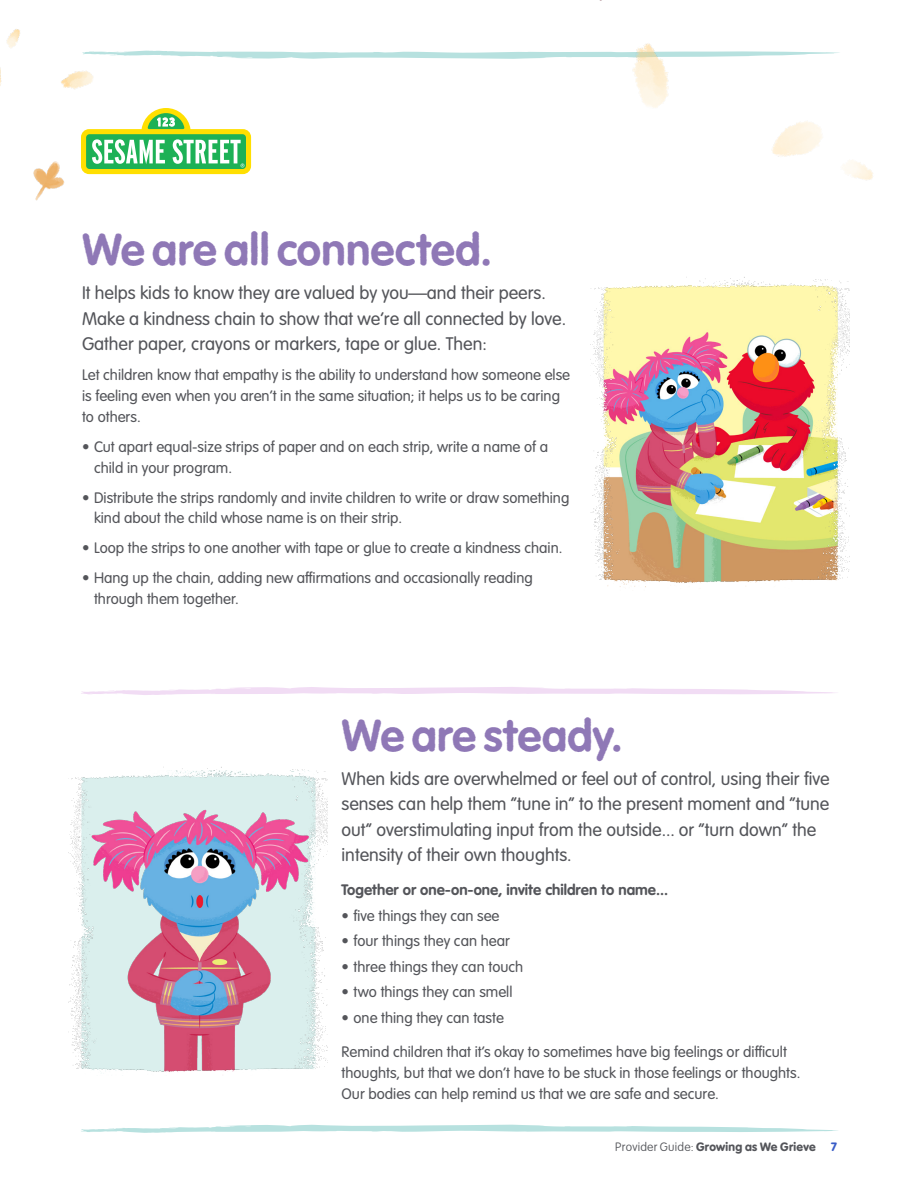
<style>
.page{position:relative;width:918px;height:1188px;background:#fff}
.page>*{position:absolute;margin:0;border:0;box-sizing:border-box;transform-origin:0 0}
.t1{font:44.85px "Sesame St Paper Tooth Beta 2";letter-spacing:-.01em;color:#8f78b6}
.Bullets{font:18px/25.3px "VAG Rounded Next";color:#54555a}
.Bullets-2{font:15px/20.9px "VAG Rounded Next";color:#54555a}
.Body{font:15px/20.9px "VAG Rounded Next";color:#54555a}
.Body-2{font:700 15px "VAG Rounded Next";color:#54555a}
.wes_s_voice{font:800 12px "VAG Rounded Next";letter-spacing:.02em;color:#54555a}
.wes_s_voice-2{font:800 12px "VAG Rounded Next";color:#385cc7}
.s1{font-weight:300}
</style>
<div class="page">
<img style="left:69px;top:767px;width:258px;height:305px">
<svg style="left:96px;top:108px;width:155px;height:66px"></svg>
<svg style="left:96px;top:51px;width:463px;height:8px"></svg>
<svg style="left:81px;top:1124px;width:757px;height:9px"></svg>
<svg style="left:81px;top:687px;width:756px;height:8px"></svg>
<img style="left:591px;top:277px;width:259px;height:310px">
<img style="left:559px;top:0;width:314px;height:181px">
<img style="left:0;top:29px;width:96px;height:172px">
<p class="t1" style="left:82px;top:223px;width:411px">We are all connected.</p>
<p class="Bullets" style="left:82px;top:281px;width:486px">It helps kids to know they are valued by you—and their peers.<br>Make a kindness chain to show that we’re all connected by love.<br>Gather paper, crayons or markers, tape or glue. Then:</p>
<p class="Body" style="left:82px;top:365px;width:490px">Let children know that empathy is the ability to understand how someone else is feeling even when you aren’t in the same situation; it helps us to be caring to others.</p>
<p class="Bullets-2" style="left:94px;top:436px;width:456px;text-indent:-12px">• Cut apart equal-size strips of paper and on each strip, write a name of a child in your program.</p>
<p class="Bullets-2" style="left:94px;top:487px;width:477px;text-indent:-12px">• Distribute the strips randomly and invite children to write or draw something kind about the child whose name is on their strip.</p>
<p class="Bullets-2" style="left:82px;top:538px;width:482px">• Loop the strips to one another with tape or glue to create a kindness chain.</p>
<p class="Bullets-2" style="left:94px;top:568px;width:440px;text-indent:-12px">• Hang up the chain, adding new affirmations and occasionally reading through them together.</p>
<p class="t1" style="left:342px;top:709px;width:282px">We are steady.</p>
<p class="Bullets" style="left:342px;top:766px;width:490px">When kids are overwhelmed or feel out of control, using their five senses can help them “tune in” to the present moment and “tune out” overstimulating input from the outside... or “turn down” the intensity of their own thoughts.</p>
<p class="Body-2" style="left:342px;top:880px;width:328px">Together or one-on-one, invite children to name...</p>
<p class="Bullets-2" style="left:342px;top:906px;width:159px">• five things they can see</p>
<p class="Bullets-2" style="left:342px;top:931px;width:170px">• four things they can hear</p>
<p class="Bullets-2" style="left:342px;top:956px;width:183px">• three things they can touch</p>
<p class="Bullets-2" style="left:342px;top:982px;width:172px">• two things they can smell</p>
<p class="Bullets-2" style="left:342px;top:1007px;width:164px">• one thing they can taste</p>
<p class="Body" style="left:342px;top:1042px;width:460px">Remind children that it’s okay to sometimes have big feelings or difficult thoughts, but that we don’t have to be stuck in those feelings or thoughts.<br>Our bodies can help remind us that we are safe and secure.</p>
<p class="wes_s_voice" style="left:615px;top:1138px;width:202px"><span class="s1">Provider Guide:</span> Growing as We Grieve</p>
<p class="wes_s_voice-2" style="left:831px;top:1138px;width:7px">7</p>
</div>
